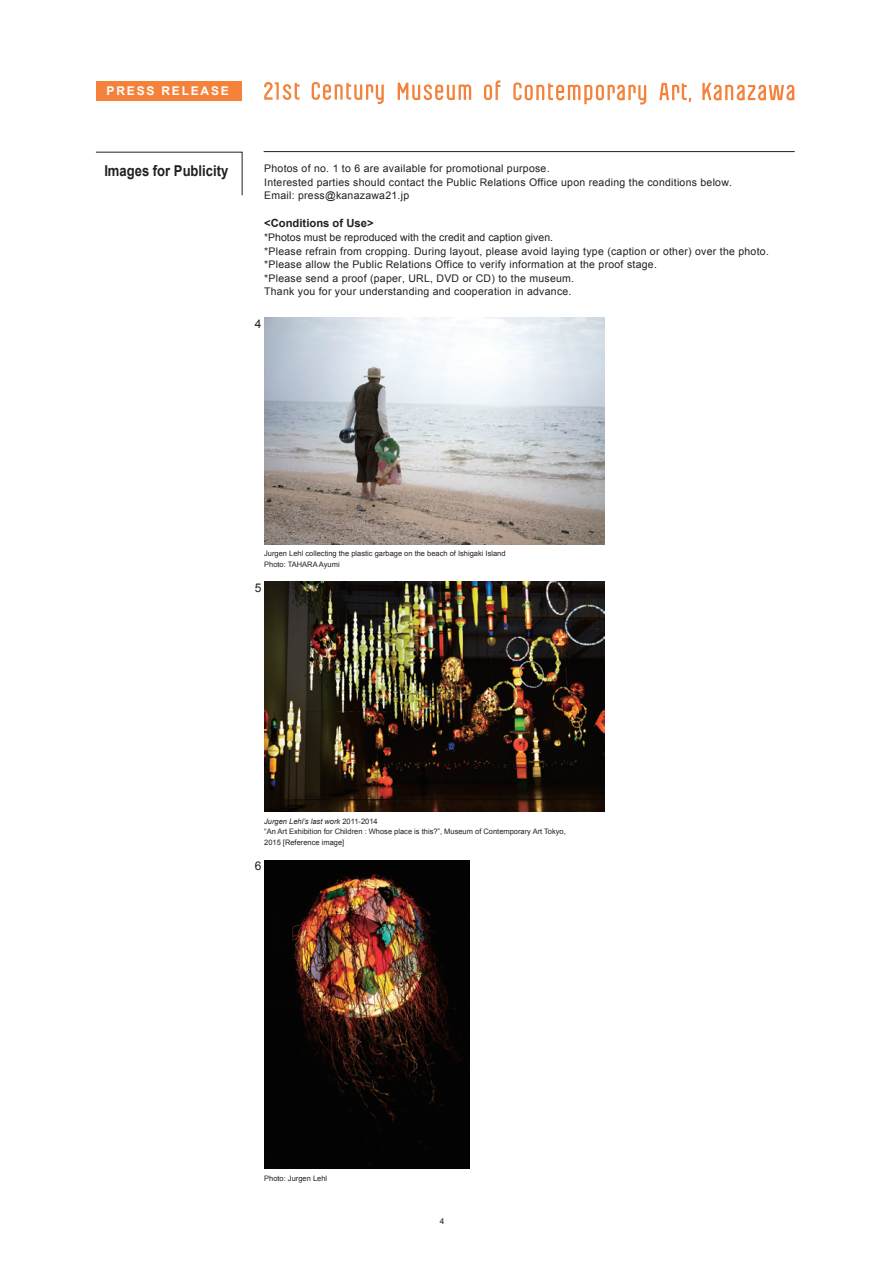
<style>
.page{position:relative;width:893px;height:1263px;background:#fff}
.page>*{position:absolute;margin:0;border:0;box-sizing:border-box;transform-origin:0 0}
.t1{font:700 15px "Arial";color:#231f20;scale:.87 1}
.t2{font:700 12px "Arial";letter-spacing:.15em;color:#fff}
.t3{font:12px "Arial";color:#231f20}
.t4{font:700 11.25px "Arial";color:#231f20}
.t5{font:10.5px/13.5px "Arial";letter-spacing:.025em;color:#231f20}
.t6{font:8.25px "Arial";color:#231f20}
.t7{font:7.5px/10.5px "Arial";color:#231f20}
.s1{font-style:italic}
</style>
<div class="page">
<hr style="left:264px;top:151px;width:531px;height:1px;background:#231f20">
<svg style="left:96px;top:152px;width:146px;height:44px"></svg>
<img style="left:264px;top:318px;width:340px;height:227px">
<img style="left:264px;top:582px;width:340px;height:229px">
<img style="left:264px;top:861px;width:206px;height:308px">
<svg style="left:312px;top:82px;width:72px;height:22px"></svg>
<svg style="left:264px;top:82px;width:36px;height:18px"></svg>
<svg style="left:484px;top:80px;width:16px;height:20px"></svg>
<svg style="left:398px;top:83px;width:73px;height:17px"></svg>
<svg style="left:659px;top:83px;width:32px;height:19px"></svg>
<svg style="left:513px;top:82px;width:133px;height:23px"></svg>
<svg style="left:702px;top:83px;width:92px;height:17px"></svg>
<div style="left:96px;top:81px;width:146px;height:19px;background:#f4823b"></div>
<p class="t2" style="left:107px;top:83px;width:124px">PRESS RELEASE</p>
<h1 class="t1" style="left:104px;top:160px;width:144px">Images for Publicity</h1>
<p class="t5" style="left:264px;top:162px;width:469px">Photos of no. 1 to 6 are available for promotional purpose.<br>Interested parties should contact the Public Relations Office upon reading the conditions below.<br>Email: press@kanazawa21.jp</p>
<p class="t4" style="left:264px;top:215px;width:111px">&lt;Conditions of Use&gt;</p>
<p class="t5" style="left:264px;top:231px;width:506px">*Photos must be reproduced with the credit and caption given.<br>*Please refrain from cropping. During layout, please avoid laying type (caption or other) over the photo. *Please allow the Public Relations Office to verify information at the proof stage.<br>*Please send a proof (paper, URL, DVD or CD) to the museum.<br>Thank you for your understanding and cooperation in advance.</p>
<p class="t3" style="left:255px;top:316px;width:8px">4</p>
<p class="t7" style="left:264px;top:548px;width:243px">Jurgen Lehl collecting the plastic garbage on the beach of Ishigaki Island<br>Photo: TAHARA Ayumi</p>
<p class="t3" style="left:255px;top:580px;width:8px">5</p>
<p class="t7" style="left:264px;top:816px;width:303px"><span class="s1">Jurgen Lehl’s last work</span> 2011-2014<br>“An Art Exhibition for Children : Whose place is this?”, Museum of Contemporary Art Tokyo,<br>2015 [Reference image]</p>
<p class="t3" style="left:255px;top:858px;width:8px">6</p>
<p class="t7" style="left:264px;top:1173px;width:64px">Photo: Jurgen Lehl</p>
<p class="t6" style="left:440px;top:1216px;width:6px">4</p>
</div>
